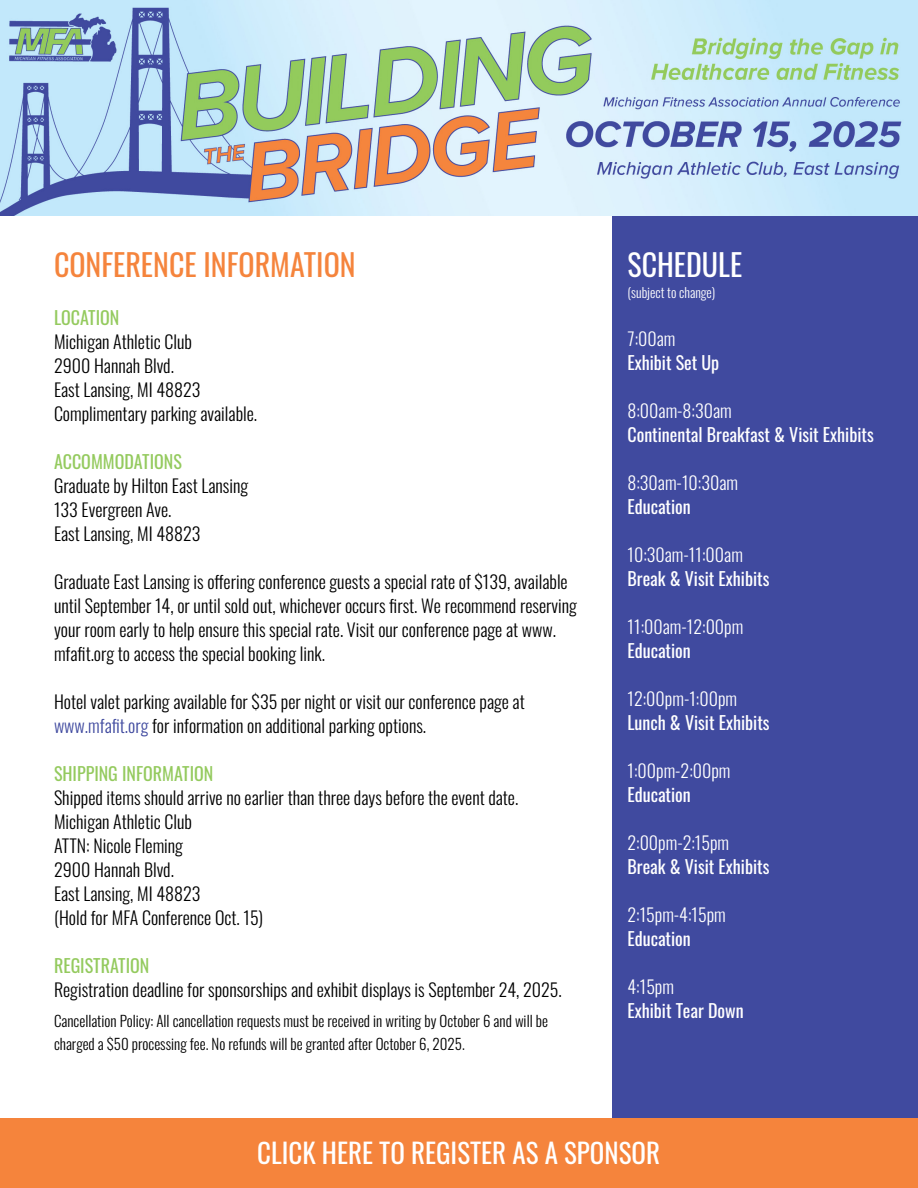
<style>
.page{position:relative;width:918px;height:1188px;background:#fff}
.page>*{position:absolute;margin:0;border:0;box-sizing:border-box;transform-origin:0 0}
.t1{font:30px "Oswald";color:#f5843c}
.t2{font:30px "Oswald";color:#fff}
.t3{font:27px "Oswald";color:#fff}
.t4{font:300 18px/24px "Oswald";color:#000}
.t5{font:18px "Oswald";color:#fff}
.t6{font:300 18px "Oswald";color:#fff}
.t7{font:18px "Oswald";color:#94ca5e}
.t8{font:300 15px/22.5px "Oswald";color:#000}
.t9{font:300 13.5px "Oswald";color:#fff}
.s1{color:#404a9f}
</style>
<div class="page">
<div style="left:612px;top:216px;width:305px;height:905px;background:#404a9f"></div>
<div style="left:0;top:1119px;width:918px;height:69px;background:#f5843c"></div>
<img style="left:0;top:0;width:917px;height:216px">
<h1 class="t1" style="left:54px;top:238px;width:303px">CONFERENCE INFORMATION</h1>
<p class="t7" style="left:54px;top:302px;width:67px">LOCATION</p>
<p class="t4" style="left:54px;top:328px;width:205px">Michigan Athletic Club<br>2900 Hannah Blvd.<br>East Lansing, MI 48823<br>Complimentary parking available.</p>
<p class="t7" style="left:54px;top:446px;width:129px">ACCOMMODATIONS</p>
<p class="t4" style="left:54px;top:472px;width:196px">Graduate by Hilton East Lansing<br>133 Evergreen Ave.<br>East Lansing, MI 48823</p>
<p class="t4" style="left:54px;top:568px;width:524px">Graduate East Lansing is offering conference guests a special rate of $139, available until September 14, or until sold out, whichever occurs first. We recommend reserving your room early to help ensure this special rate. Visit our conference page at www. mfafit.org to access the special booking link.</p>
<p class="t4" style="left:54px;top:688px;width:472px">Hotel valet parking available for $35 per night or visit our conference page at <span class="s1">www.mfafit.org</span> for information on additional parking options.</p>
<p class="t7" style="left:54px;top:758px;width:161px">SHIPPING INFORMATION</p>
<p class="t4" style="left:54px;top:784px;width:466px">Shipped items should arrive no earlier than three days before the event date.<br>Michigan Athletic Club<br>ATTN: Nicole Fleming<br>2900 Hannah Blvd.<br>East Lansing, MI 48823<br>(Hold for MFA Conference Oct. 15)</p>
<p class="t7" style="left:54px;top:950px;width:97px">REGISTRATION</p>
<p class="t4" style="left:54px;top:976px;width:509px">Registration deadline for sponsorships and exhibit displays is September 24, 2025.</p>
<p class="t8" style="left:54px;top:1008px;width:495px">Cancellation Policy: All cancellation requests must be received in writing by October 6 and will be charged a $50 processing fee. No refunds will be granted after October 6, 2025.</p>
<h1 class="t2" style="left:627px;top:238px;width:116px">SCHEDULE</h1>
<p class="t9" style="left:627px;top:281px;width:89px">(subject to change)</p>
<p class="t6" style="left:627px;top:323px;width:50px">7:00am</p>
<p class="t5" style="left:627px;top:347px;width:93px">Exhibit Set Up</p>
<p class="t6" style="left:627px;top:395px;width:106px">8:00am-8:30am</p>
<p class="t5" style="left:627px;top:419px;width:248px">Continental Breakfast &amp; Visit Exhibits</p>
<p class="t6" style="left:627px;top:467px;width:112px">8:30am-10:30am</p>
<p class="t5" style="left:627px;top:491px;width:65px">Education</p>
<p class="t6" style="left:627px;top:539px;width:117px">10:30am-11:00am</p>
<p class="t5" style="left:627px;top:563px;width:143px">Break &amp; Visit Exhibits</p>
<p class="t6" style="left:627px;top:611px;width:117px">11:00am-12:00pm</p>
<p class="t5" style="left:627px;top:635px;width:65px">Education</p>
<p class="t6" style="left:627px;top:683px;width:111px">12:00pm-1:00pm</p>
<p class="t5" style="left:627px;top:707px;width:144px">Lunch &amp; Visit Exhibits</p>
<p class="t6" style="left:627px;top:755px;width:105px">1:00pm-2:00pm</p>
<p class="t5" style="left:627px;top:779px;width:65px">Education</p>
<p class="t6" style="left:627px;top:827px;width:103px">2:00pm-2:15pm</p>
<p class="t5" style="left:627px;top:851px;width:143px">Break &amp; Visit Exhibits</p>
<p class="t6" style="left:627px;top:899px;width:100px">2:15pm-4:15pm</p>
<p class="t5" style="left:627px;top:923px;width:65px">Education</p>
<p class="t6" style="left:627px;top:971px;width:48px">4:15pm</p>
<p class="t5" style="left:627px;top:995px;width:118px">Exhibit Tear Down</p>
<h2 class="t3" style="left:257px;top:1129px;width:404px">CLICK HERE TO REGISTER AS A SPONSOR</h2>
</div>
